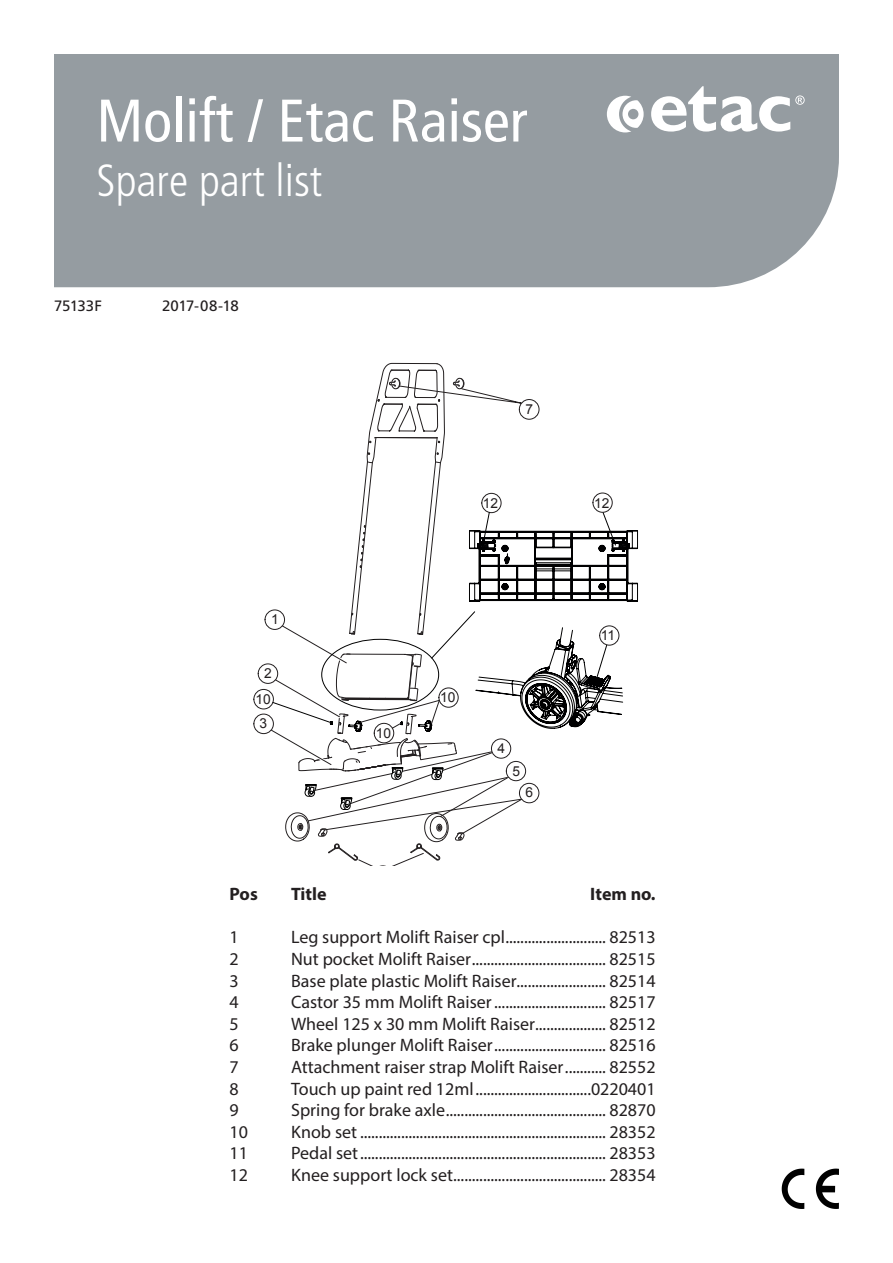
<style>
.page{position:relative;width:893px;height:1263px;background:#fff}
.page>*{position:absolute;margin:0;border:0;box-sizing:border-box;transform-origin:0 0}
.t1{font:condensed 60px "Frutiger";color:#fff}
.t2{font:300 condensed 45px "Frutiger";color:#fff}
.t3{font:18px "Myriad Pro";color:#231f20}
.t4{font:700 18px "Myriad Pro";color:#231f20}
.Date_2009{font:15px "Frutiger LT Std";letter-spacing:-.01em;color:#231f20}
.t5{font:13.8px "Arial";color:#231f20}
</style>
<div class="page">
<svg style="left:258px;top:664px;width:20px;height:19px"></svg>
<div style="left:254px;top:714px;width:20px;height:20px;background:#fff;border:1px solid #231f20;border-radius:50%"></div>
<div style="left:254px;top:689px;width:20px;height:20px;background:#fff;border:1px solid #231f20;border-radius:50%"></div>
<svg style="left:264px;top:362px;width:374px;height:504px"></svg>
<div style="left:54px;top:54px;width:785px;height:233px;background:#959ca1"></div>
<svg style="left:782px;top:1168px;width:22px;height:41px"></svg>
<svg style="left:816px;top:1168px;width:23px;height:41px"></svg>
<svg style="left:651px;top:86px;width:154px;height:46px"></svg>
<svg style="left:607px;top:96px;width:37px;height:36px"></svg>
<p class="t1" style="left:97px;top:86px;width:432px">Molift / Etac Raiser</p>
<p class="t2" style="left:97px;top:154px;width:227px">Spare part list</p>
<p class="Date_2009" style="left:54px;top:297px;width:50px">75133F</p>
<p class="Date_2009" style="left:162px;top:297px;width:78px">2017-08-18</p>
<p class="t5" style="left:525px;top:400px;width:9px">7</p>
<p class="t5" style="left:483px;top:494px;width:17px">12</p>
<p class="t5" style="left:594px;top:494px;width:17px">12</p>
<p class="t5" style="left:271px;top:610px;width:9px">1</p>
<p class="t5" style="left:264px;top:664px;width:9px">2</p>
<p class="t5" style="left:255px;top:690px;width:17px">10</p>
<p class="t5" style="left:440px;top:688px;width:17px">10</p>
<p class="t5" style="left:376px;top:724px;width:17px">10</p>
<p class="t5" style="left:259px;top:714px;width:9px">3</p>
<p class="t5" style="left:497px;top:739px;width:9px">4</p>
<p class="t5" style="left:512px;top:762px;width:9px">5</p>
<p class="t5" style="left:526px;top:783px;width:9px">6</p>
<p class="t5" style="left:601px;top:626px;width:16px">11</p>
<p class="t4" style="left:230px;top:882px;width:30px">Pos</p>
<p class="t4" style="left:291px;top:882px;width:37px">Title</p>
<p class="t4" style="left:590px;top:882px;width:67px">Item no.</p>
<p class="t3" style="left:230px;top:926px;width:11px">1</p>
<p class="t3" style="left:291px;top:926px;width:366px">Leg support Molift Raiser cpl........................... 82513</p>
<p class="t3" style="left:230px;top:948px;width:11px">2</p>
<p class="t3" style="left:291px;top:948px;width:366px">Nut pocket Molift Raiser.................................... 82515</p>
<p class="t3" style="left:230px;top:969px;width:11px">3</p>
<p class="t3" style="left:291px;top:969px;width:366px">Base plate plastic Molift Raiser........................ 82514</p>
<p class="t3" style="left:230px;top:991px;width:11px">4</p>
<p class="t3" style="left:291px;top:991px;width:366px">Castor 35 mm Molift Raiser.............................. 82517</p>
<p class="t3" style="left:230px;top:1012px;width:11px">5</p>
<p class="t3" style="left:291px;top:1012px;width:366px">Wheel 125 x 30 mm Molift Raiser................... 82512</p>
<p class="t3" style="left:230px;top:1034px;width:11px">6</p>
<p class="t3" style="left:291px;top:1034px;width:366px">Brake plunger Molift Raiser.............................. 82516</p>
<p class="t3" style="left:230px;top:1056px;width:11px">7</p>
<p class="t3" style="left:291px;top:1056px;width:366px">Attachment raiser strap Molift Raiser........... 82552</p>
<p class="t3" style="left:230px;top:1077px;width:11px">8</p>
<p class="t3" style="left:291px;top:1077px;width:366px">Touch up paint red 12ml...............................0220401</p>
<p class="t3" style="left:230px;top:1099px;width:11px">9</p>
<p class="t3" style="left:291px;top:1099px;width:366px">Spring for brake axle........................................... 82870</p>
<p class="t3" style="left:230px;top:1120px;width:20px">10</p>
<p class="t3" style="left:291px;top:1120px;width:366px">Knob set .................................................................. 28352</p>
<p class="t3" style="left:230px;top:1142px;width:20px">11</p>
<p class="t3" style="left:291px;top:1142px;width:366px">Pedal set.................................................................. 28353</p>
<p class="t3" style="left:230px;top:1164px;width:20px">12</p>
<p class="t3" style="left:291px;top:1164px;width:366px">Knee support lock set......................................... 28354</p>
</div>
